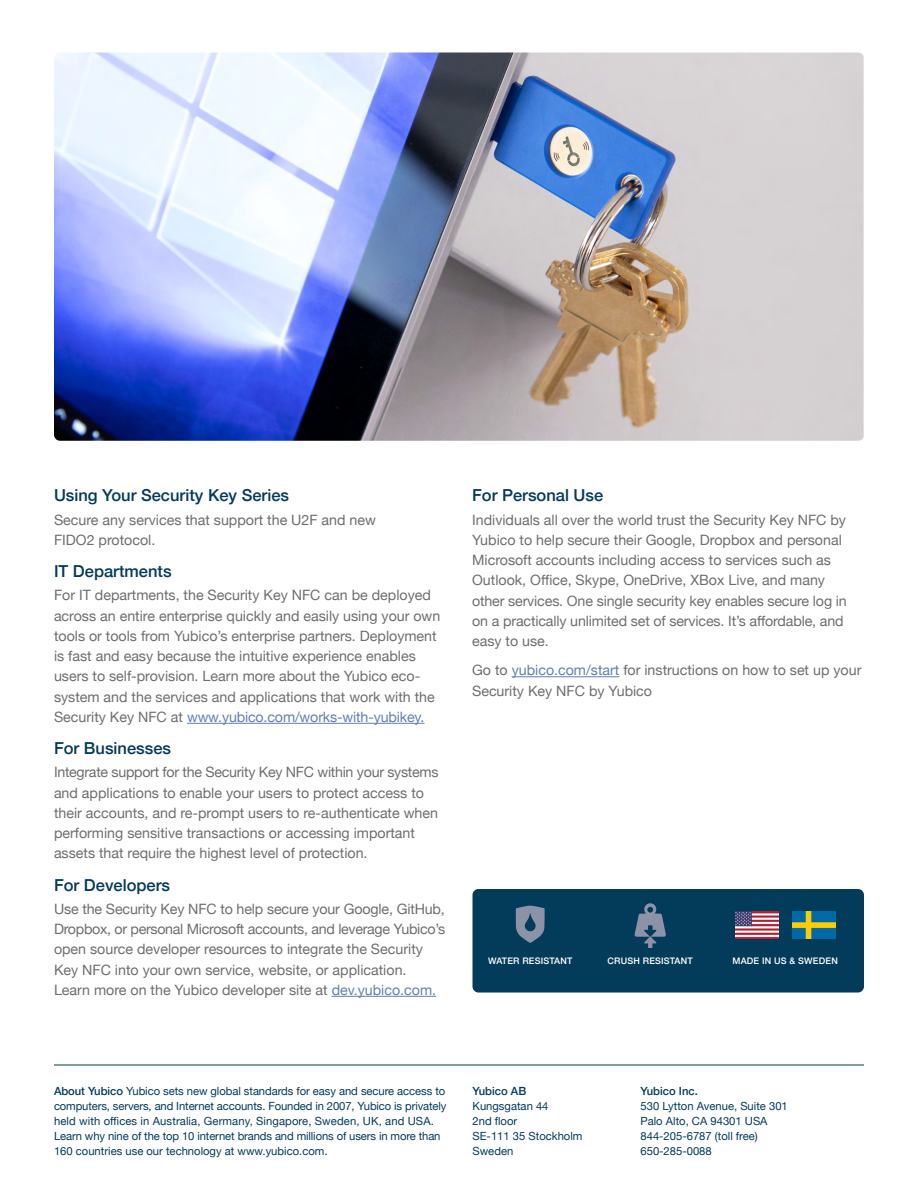
<style>
.page{position:relative;width:918px;height:1188px;background:#fff}
.page>*{position:absolute;margin:0;border:0;box-sizing:border-box;transform-origin:0 0}
.t1{font:500 16.5px "Helvetica Neue";color:#033b5a}
.t2{font:14.25px/20.2px "Helvetica Neue";color:#6d6e71}
.t3{font:11.25px/15px "Helvetica Neue";color:#033b5a}
.t4{font:500 11.25px "Helvetica Neue";color:#033b5a}
.t5{font:500 9px "Helvetica Neue";letter-spacing:.02em;color:#fff}
.s1{color:#627fb5}
.s2{font-weight:500}
</style>
<div class="page">
<hr style="left:512px;top:676px;width:107px;height:1px;background:#627fb5">
<hr style="left:187px;top:723px;width:238px;height:1px;background:#627fb5">
<hr style="left:332px;top:996px;width:104px;height:1px;background:#627fb5">
<hr style="left:54px;top:1065px;width:810px;height:1px;background:#033b5a">
<img style="left:54px;top:52px;width:810px;height:389px">
<div style="left:472px;top:889px;width:392px;height:104px;background:#033b5a;border-radius:6px"></div>
<img style="left:735px;top:912px;width:44px;height:27px">
<img style="left:792px;top:912px;width:44px;height:27px">
<svg style="left:516px;top:906px;width:29px;height:37px"></svg>
<svg style="left:635px;top:903px;width:31px;height:45px"></svg>
<p class="t1" style="left:54px;top:482px;width:237px">Using Your Security Key Series</p>
<p class="t2" style="left:54px;top:510px;width:324px">Secure any services that support the U2F and new<br>FIDO2 protocol.</p>
<p class="t1" style="left:54px;top:558px;width:119px">IT Departments</p>
<p class="t2" style="left:54px;top:586px;width:388px">For IT departments, the Security Key NFC can be deployed across an entire enterprise quickly and easily using your own tools or tools from Yubico’s enterprise partners. Deployment is fast and easy because the intuitive experience enables users to self-provision. Learn more about the Yubico eco&shy;system and the services and applications that work with the Security Key NFC at <span class="s1">www.yubico.com/works-with-yubikey.</span></p>
<p class="t1" style="left:54px;top:735px;width:119px">For Businesses</p>
<p class="t2" style="left:54px;top:763px;width:386px">Integrate support for the Security Key NFC within your systems and applications to enable your users to protect access to their accounts, and re-prompt users to re-authenticate when performing sensitive transactions or accessing important assets that require the highest level of protection.</p>
<p class="t1" style="left:54px;top:871px;width:118px">For Developers</p>
<p class="t2" style="left:54px;top:899px;width:393px">Use the Security Key NFC to help secure your Google, GitHub, Dropbox, or personal Microsoft accounts, and leverage Yubico’s open source developer resources to integrate the Security Key NFC into your own service, website, or application.<br>Learn more on the Yubico developer site at <span class="s1">dev.yubico.com.</span></p>
<p class="t1" style="left:472px;top:482px;width:133px">For Personal Use</p>
<p class="t2" style="left:472px;top:510px;width:376px">Individuals all over the world trust the Security Key NFC by Yubico to help secure their Google, Dropbox and personal Microsoft accounts including access to services such as Outlook, Office, Skype, OneDrive, XBox Live, and many other services. One single security key enables secure log in on a practically unlimited set of services. It’s affordable, and easy to use.</p>
<p class="t2" style="left:472px;top:661px;width:391px">Go to <span class="s1">yubico.com/start</span> for instructions on how to set up your<br>Security Key NFC by Yubico</p>
<p class="t5" style="left:488px;top:953px;width:86px">WATER RESISTANT</p>
<p class="t5" style="left:608px;top:953px;width:87px">CRUSH RESISTANT</p>
<p class="t5" style="left:733px;top:953px;width:107px">MADE IN US &amp; SWEDEN</p>
<p class="t3" style="left:54px;top:1085px;width:394px"><span class="s2">About Yubico</span> Yubico sets new global standards for easy and secure access to computers, servers, and Internet accounts. Founded in 2007, Yubico is privately held with offices in Australia, Germany, Singapore, Sweden, UK, and USA.<br>Learn why nine of the top 10 internet brands and millions of users in more than 160 countries use our technology at www.yubico.com.</p>
<p class="t4" style="left:472px;top:1082px;width:55px">Yubico AB</p>
<p class="t3" style="left:472px;top:1100px;width:112px">Kungsgatan 44<br>2nd floor<br>SE-111 35 Stockholm<br>Sweden</p>
<p class="t4" style="left:640px;top:1082px;width:59px">Yubico Inc.</p>
<p class="t3" style="left:640px;top:1100px;width:149px">530 Lytton Avenue, Suite 301<br>Palo Alto, CA 94301 USA<br>844-205-6787 (toll free)<br>650-285-0088</p>
</div>
